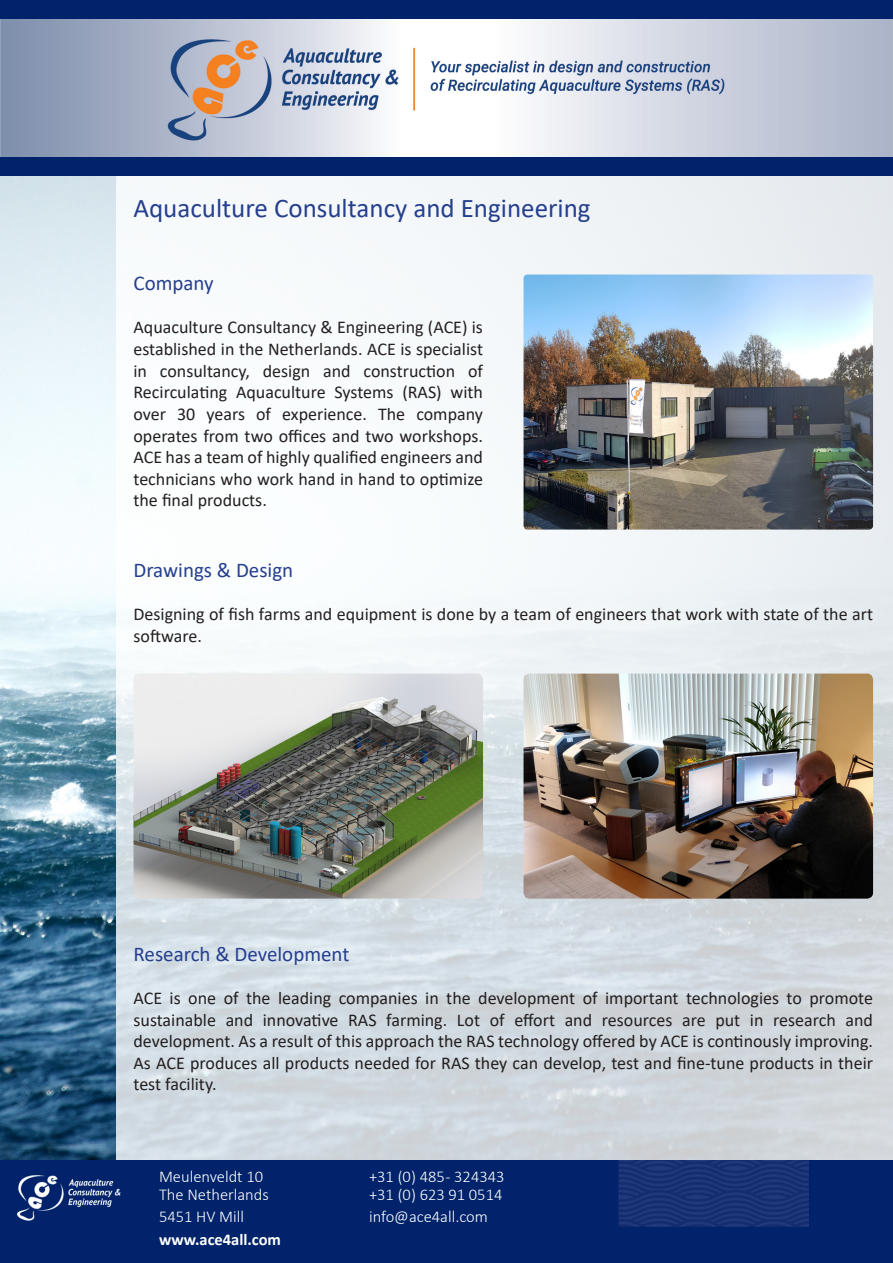
<style>
.page{position:relative;width:893px;height:1263px;background:#fff}
.page>*{position:absolute;margin:0;border:0;box-sizing:border-box;transform-origin:0 0}
.t1{font:27px "Calibri";color:#253f8e}
.t2{font:21px "Calibri";color:#253f8e}
.t3{font:18px/21.6px "Calibri";color:#231f20;text-align:justify}
.t4{font:300 16.5px "Calibri";color:#fff}
.t5{font:700 16.5px "Calibri";color:#fff}
</style>
<div class="page">
<img style="left:0;top:176px;width:893px;height:984px">
<img style="left:0;top:1160px;width:893px;height:103px">
<img style="left:0;top:18px;width:893px;height:140px">
<div style="left:0;top:158px;width:893px;height:18px;background:#01236b"></div>
<div style="left:0;top:0;width:893px;height:18px;background:#01236b"></div>
<img style="left:524px;top:274px;width:349px;height:256px">
<img style="left:524px;top:674px;width:349px;height:225px">
<img style="left:134px;top:674px;width:349px;height:225px">
<p class="t1" style="left:134px;top:189px;width:459px">Aquaculture Consultancy and Engineering</p>
<p class="t2" style="left:134px;top:269px;width:82px">Company</p>
<p class="t3" style="left:134px;top:316px;width:351px">Aquaculture Consultancy &amp; Engineering (ACE) is established in the Netherlands. ACE is specialist in consultancy, design and construction of Recirculating Aquaculture Systems (RAS) with over 30 years of experience. The company operates from two offices and two workshops.<br>ACE has a team of highly qualified engineers and technicians who work hand in hand to optimize the final products.</p>
<p class="t2" style="left:134px;top:555px;width:161px">Drawings &amp; Design</p>
<p class="t3" style="left:134px;top:603px;width:741px">Designing of fish farms and equipment is done by a team of engineers that work with state of the art software.</p>
<p class="t2" style="left:134px;top:939px;width:217px">Research &amp; Development</p>
<p class="t3" style="left:134px;top:987px;width:741px">ACE is one of the leading companies in the development of important technologies to promote sustainable and innovative RAS farming. Lot of effort and resources are put in research and development. As a result of this approach the RAS technology offered by ACE is continously improving.<br>As ACE produces all products needed for RAS they can develop, test and fine-tune products in their test facility.</p>
<p class="t4" style="left:159px;top:1166px;width:106px">Meulenveldt 10</p>
<p class="t4" style="left:369px;top:1166px;width:137px">+31 (0) 485 - 324343</p>
<p class="t4" style="left:159px;top:1184px;width:111px">The Netherlands</p>
<p class="t4" style="left:369px;top:1184px;width:135px">+31 (0) 623 91 0514</p>
<p class="t4" style="left:159px;top:1206px;width:87px">5451 HV Mill</p>
<p class="t4" style="left:369px;top:1206px;width:120px">info@ace4all.com</p>
<p class="t5" style="left:159px;top:1227px;width:124px">www.ace4all.com</p>
</div>
